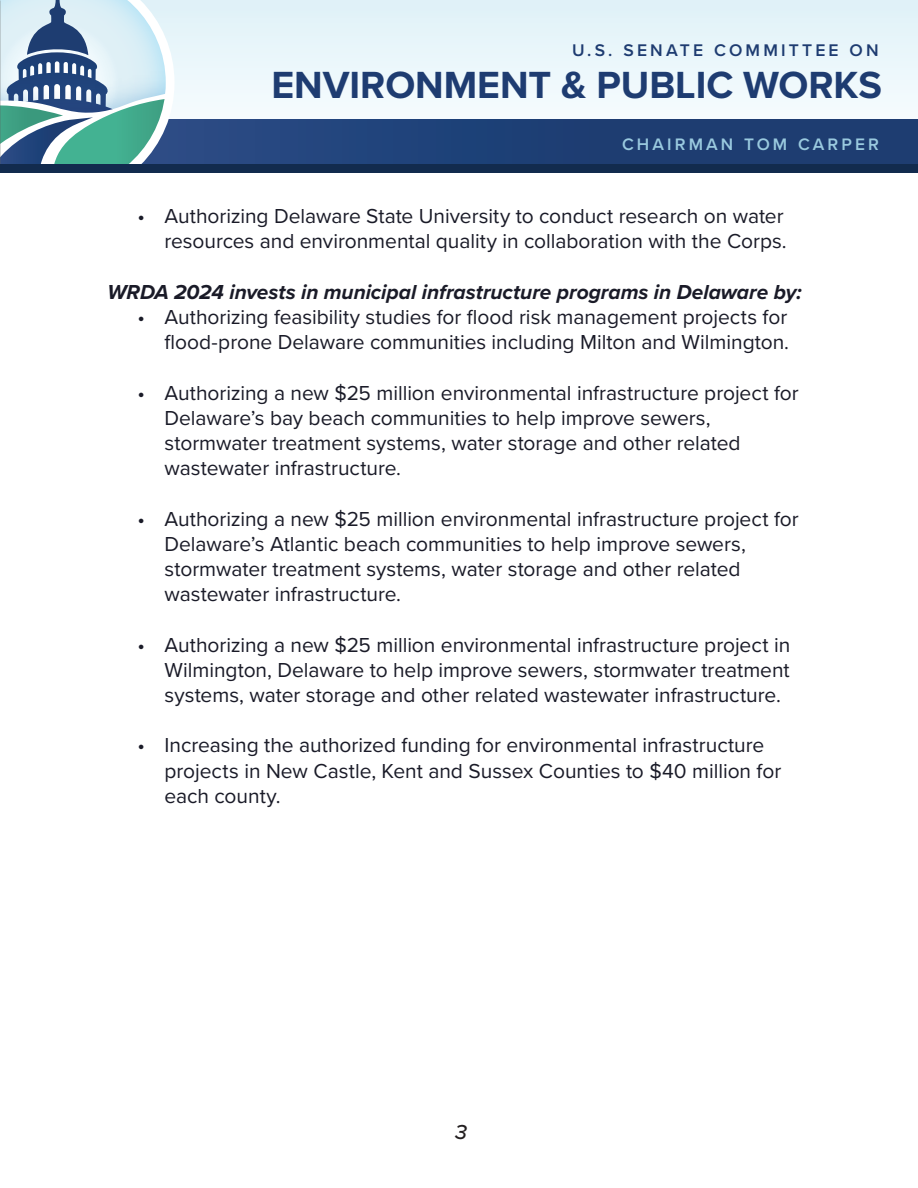
<style>
.page{position:relative;width:918px;height:1188px;background:#fff}
.page>*{position:absolute;margin:0;border:0;box-sizing:border-box;transform-origin:0 0}
.t1{font:700 39.15px "Proxima Nova";color:#1e3c71}
.t2{font:21px/25.2px "Proxima Nova";color:#1a1b28}
.t3{font:italic 700 21px "Proxima Nova";color:#1a1b28}
.t4{font:italic 500 21px "Proxima Nova";color:#231f20}
.t5{font:600 17.55px "Proxima Nova";letter-spacing:.18em;color:#1e3c71}
.t6{font:600 17.25px "Proxima Nova";letter-spacing:.18em;color:#9acadf}
</style>
<div class="page">
<div style="left:0;top:0;width:918px;height:172px;background:#eaf7fb"></div>
<svg style="left:175px;top:119px;width:743px;height:45px;background:#204076"></svg>
<svg style="left:0;top:0;width:175px;height:164px"></svg>
<div style="left:0;top:164px;width:918px;height:8px;background:#122b4e"></div>
<p class="t5" style="left:572px;top:37px;width:308px">U.S. SENATE COMMITTEE ON</p>
<h1 class="t1" style="left:272px;top:56px;width:612px">ENVIRONMENT &amp; PUBLIC WORKS</h1>
<p class="t6" style="left:622px;top:132px;width:258px">CHAIRMAN TOM CARPER</p>
<p class="t2" style="left:137px;top:203px;width:651px;text-align:right">• Authorizing Delaware State University to conduct research on water resources and environmental quality in collaboration with the Corps.</p>
<p class="t3" style="left:107px;top:276px;width:696px">WRDA 2024 invests in municipal infrastructure programs in Delaware by:</p>
<p class="t2" style="left:137px;top:303px;width:653px;text-align:right">• Authorizing feasibility studies for flood risk management projects for flood-prone Delaware communities including Milton and Wilmington.</p>
<p class="t2" style="left:164px;top:379px;width:636px;text-indent:-27px">• Authorizing a new $25 million environmental infrastructure project for Delaware’s bay beach communities to help improve sewers, stormwater treatment systems, water storage and other related wastewater infrastructure.</p>
<p class="t2" style="left:164px;top:505px;width:636px;text-indent:-27px">• Authorizing a new $25 million environmental infrastructure project for Delaware’s Atlantic beach communities to help improve sewers, stormwater treatment systems, water storage and other related wastewater infrastructure.</p>
<p class="t2" style="left:164px;top:631px;width:627px;text-align:justify;text-indent:-27px">• Authorizing a new $25 million environmental infrastructure project in Wilmington, Delaware to help improve sewers, stormwater treatment systems, water storage and other related wastewater infrastructure.</p>
<p class="t2" style="left:164px;top:732px;width:618px;text-indent:-27px">• Increasing the authorized funding for environmental infrastructure projects in New Castle, Kent and Sussex Counties to $40 million for each county.</p>
<p class="t4" style="left:455px;top:1116px;width:13px">3</p>
</div>
